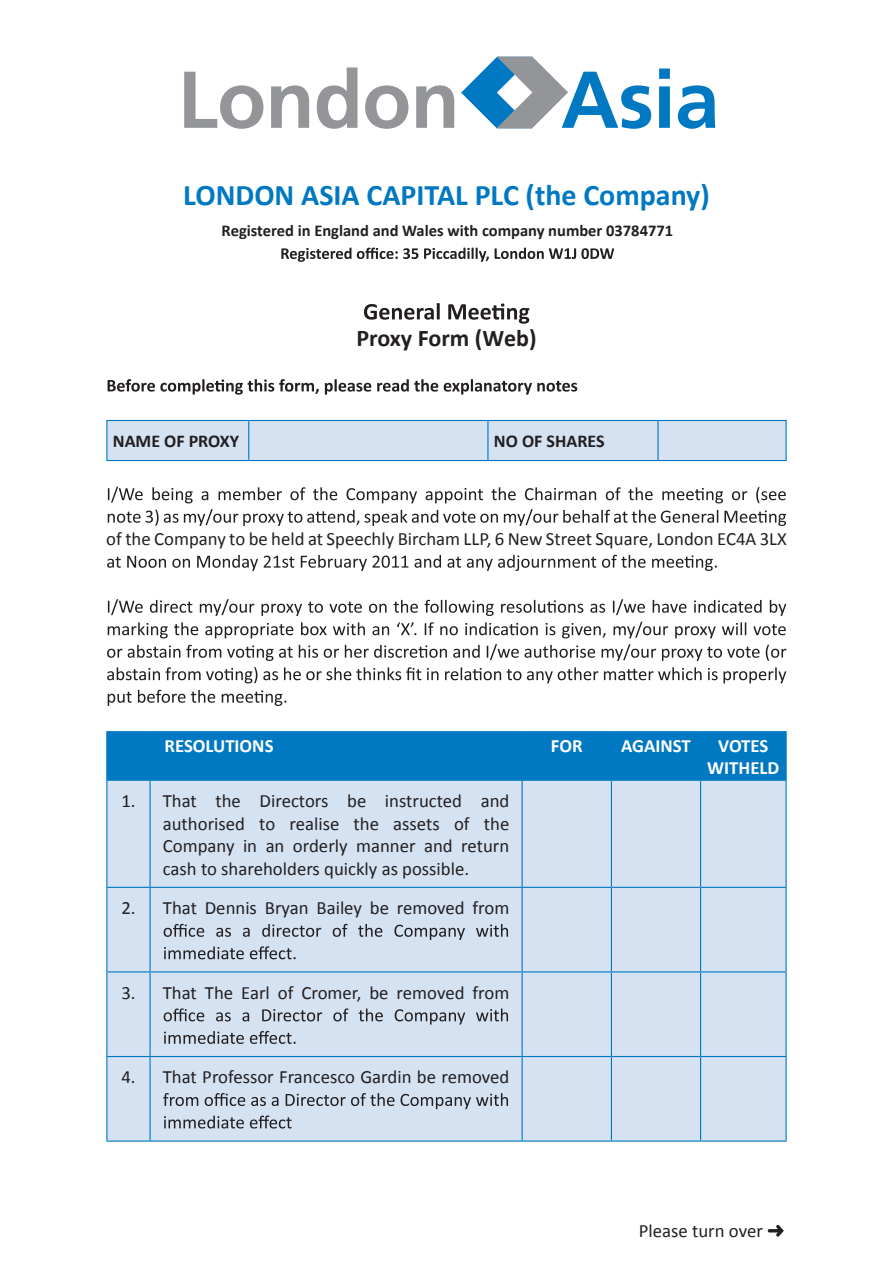
<style>
.page{position:relative;width:893px;height:1263px;background:#fff}
.page>*{position:absolute;margin:0;border:0;box-sizing:border-box;transform-origin:0 0}
.t1{font:700 80.4px "Frutiger";letter-spacing:-.01em;color:#939598}
.t2{font:700 80.4px "Frutiger";color:#0079c2}
.t3{font:700 30px "Calibri";color:#0079c2}
.t4{font:700 24px "Calibri";color:#231f20}
.t5{font:18.75px/22.5px "Calibri";color:#231f20;text-align:justify}
.t6{font:700 18.75px/22.5px "Calibri";color:#fff;text-align:center}
.t7{font:700 18px "Calibri";color:#231f20}
.t8{font:700 16.5px "Calibri";color:#231f20}
</style>
<div class="page">
<svg style="left:364px;top:303px;width:165px;height:21px"></svg>
<svg style="left:108px;top:379px;width:469px;height:16px"></svg>
<div style="left:107px;top:421px;width:678px;height:39px;background:#d4e2f2"></div>
<hr style="left:106px;top:420px;width:143px;height:1px;background:#0079c2">
<hr style="left:106px;top:421px;width:1px;height:39px;background:#0079c2">
<hr style="left:249px;top:420px;width:239px;height:1px;background:#0079c2">
<hr style="left:248px;top:421px;width:1px;height:39px;background:#0079c2">
<hr style="left:488px;top:420px;width:170px;height:1px;background:#0079c2">
<hr style="left:487px;top:421px;width:1px;height:39px;background:#0079c2">
<hr style="left:658px;top:420px;width:129px;height:1px;background:#0079c2">
<hr style="left:657px;top:421px;width:2px;height:39px;background:#0079c2">
<hr style="left:785px;top:421px;width:2px;height:39px;background:#0079c2">
<hr style="left:106px;top:460px;width:143px;height:1px;background:#0079c2">
<hr style="left:249px;top:460px;width:239px;height:1px;background:#0079c2">
<hr style="left:488px;top:460px;width:170px;height:1px;background:#0079c2">
<hr style="left:658px;top:460px;width:129px;height:1px;background:#0079c2">
<svg style="left:108px;top:487px;width:678px;height:16px"></svg>
<svg style="left:108px;top:509px;width:678px;height:17px"></svg>
<svg style="left:107px;top:555px;width:610px;height:16px"></svg>
<svg style="left:108px;top:599px;width:678px;height:17px"></svg>
<svg style="left:108px;top:622px;width:678px;height:16px"></svg>
<svg style="left:107px;top:644px;width:679px;height:17px"></svg>
<svg style="left:107px;top:667px;width:679px;height:16px"></svg>
<svg style="left:108px;top:690px;width:178px;height:16px"></svg>
<div style="left:107px;top:732px;width:678px;height:48px;background:#0079c2"></div>
<div style="left:107px;top:781px;width:678px;height:359px;background:#d4e2f2"></div>
<hr style="left:106px;top:731px;width:44px;height:1px;background:#0079c2">
<hr style="left:106px;top:732px;width:1px;height:48px;background:#0079c2">
<hr style="left:150px;top:731px;width:372px;height:1px;background:#0079c2">
<hr style="left:149px;top:732px;width:2px;height:48px;background:#0079c2">
<hr style="left:522px;top:731px;width:89px;height:1px;background:#0079c2">
<hr style="left:522px;top:732px;width:1px;height:48px;background:#0079c2">
<hr style="left:611px;top:731px;width:90px;height:1px;background:#0079c2">
<hr style="left:611px;top:732px;width:1px;height:48px;background:#0079c2">
<hr style="left:701px;top:731px;width:86px;height:1px;background:#0079c2">
<hr style="left:700px;top:732px;width:1px;height:48px;background:#0079c2">
<hr style="left:785px;top:732px;width:2px;height:48px;background:#0079c2">
<hr style="left:106px;top:780px;width:44px;height:1px;background:#0079c2">
<hr style="left:106px;top:781px;width:1px;height:106px;background:#0079c2">
<hr style="left:150px;top:780px;width:372px;height:1px;background:#0079c2">
<hr style="left:149px;top:781px;width:2px;height:106px;background:#0079c2">
<hr style="left:522px;top:780px;width:89px;height:1px;background:#0079c2">
<hr style="left:522px;top:781px;width:1px;height:106px;background:#0079c2">
<hr style="left:611px;top:780px;width:90px;height:1px;background:#0079c2">
<hr style="left:611px;top:781px;width:1px;height:106px;background:#0079c2">
<hr style="left:701px;top:780px;width:86px;height:1px;background:#0079c2">
<hr style="left:700px;top:781px;width:1px;height:106px;background:#0079c2">
<hr style="left:785px;top:781px;width:2px;height:106px;background:#0079c2">
<hr style="left:106px;top:887px;width:44px;height:1px;background:#0079c2">
<hr style="left:106px;top:888px;width:1px;height:83px;background:#0079c2">
<hr style="left:150px;top:887px;width:372px;height:1px;background:#0079c2">
<hr style="left:149px;top:888px;width:2px;height:83px;background:#0079c2">
<hr style="left:522px;top:887px;width:89px;height:1px;background:#0079c2">
<hr style="left:522px;top:888px;width:1px;height:83px;background:#0079c2">
<hr style="left:611px;top:887px;width:90px;height:1px;background:#0079c2">
<hr style="left:611px;top:888px;width:1px;height:83px;background:#0079c2">
<hr style="left:701px;top:887px;width:86px;height:1px;background:#0079c2">
<hr style="left:700px;top:888px;width:1px;height:83px;background:#0079c2">
<hr style="left:785px;top:888px;width:2px;height:83px;background:#0079c2">
<hr style="left:106px;top:971px;width:44px;height:1px;background:#0079c2">
<hr style="left:106px;top:972px;width:1px;height:84px;background:#0079c2">
<hr style="left:150px;top:971px;width:372px;height:1px;background:#0079c2">
<hr style="left:149px;top:972px;width:2px;height:84px;background:#0079c2">
<hr style="left:522px;top:971px;width:89px;height:1px;background:#0079c2">
<hr style="left:522px;top:972px;width:1px;height:84px;background:#0079c2">
<hr style="left:611px;top:971px;width:90px;height:1px;background:#0079c2">
<hr style="left:611px;top:972px;width:1px;height:84px;background:#0079c2">
<hr style="left:701px;top:971px;width:86px;height:1px;background:#0079c2">
<hr style="left:700px;top:972px;width:1px;height:84px;background:#0079c2">
<hr style="left:785px;top:972px;width:2px;height:84px;background:#0079c2">
<hr style="left:106px;top:1056px;width:44px;height:1px;background:#0079c2">
<hr style="left:106px;top:1057px;width:1px;height:83px;background:#0079c2">
<hr style="left:150px;top:1056px;width:372px;height:1px;background:#0079c2">
<hr style="left:149px;top:1057px;width:2px;height:83px;background:#0079c2">
<hr style="left:522px;top:1056px;width:89px;height:1px;background:#0079c2">
<hr style="left:522px;top:1057px;width:1px;height:83px;background:#0079c2">
<hr style="left:611px;top:1056px;width:90px;height:1px;background:#0079c2">
<hr style="left:611px;top:1057px;width:1px;height:83px;background:#0079c2">
<hr style="left:701px;top:1056px;width:86px;height:1px;background:#0079c2">
<hr style="left:700px;top:1057px;width:1px;height:83px;background:#0079c2">
<hr style="left:785px;top:1057px;width:2px;height:83px;background:#0079c2">
<hr style="left:106px;top:1140px;width:44px;height:2px;background:#0079c2">
<hr style="left:150px;top:1140px;width:372px;height:2px;background:#0079c2">
<hr style="left:522px;top:1140px;width:89px;height:2px;background:#0079c2">
<hr style="left:611px;top:1140px;width:90px;height:2px;background:#0079c2">
<hr style="left:701px;top:1140px;width:86px;height:2px;background:#0079c2">
<svg style="left:164px;top:924px;width:344px;height:16px;background:#b3becc"></svg>
<svg style="left:164px;top:946px;width:132px;height:13px;background:#a4aeba"></svg>
<svg style="left:164px;top:1008px;width:344px;height:16px;background:#b3becb"></svg>
<svg style="left:164px;top:1031px;width:132px;height:13px;background:#a3acb8"></svg>
<svg style="left:163px;top:1093px;width:345px;height:16px;background:#afbac6"></svg>
<svg style="left:164px;top:1115px;width:128px;height:13px;background:#a4aeba"></svg>
<svg style="left:768px;top:1225px;width:16px;height:12px"></svg>
<svg style="left:461px;top:57px;width:107px;height:71px"></svg>
<svg style="left:281px;top:248px;width:333px;height:14px"></svg>
<h1 class="t1" style="left:178px;top:53px;width:284px">London</h1>
<h1 class="t2" style="left:561px;top:53px;width:160px">Asia</h1>
<h2 class="t3" style="left:183px;top:176px;width:528px">LONDON ASIA CAPITAL PLC (the Company)</h2>
<p class="t8" style="left:222px;top:221px;width:453px">Registered in England and Wales with company number 03784771</p>
<p class="t4" style="left:356px;top:324px;width:182px">Proxy Form (Web)</p>
<p class="t7" style="left:113px;top:430px;width:128px">NAME OF PROXY</p>
<p class="t7" style="left:494px;top:430px;width:112px">NO OF SHARES</p>
<p class="t5" style="left:106px;top:527px;width:682px">of the Company to be held at Speechly Bircham LLP, 6 New Street Square, London EC4A 3LX</p>
<p class="t6" style="left:165px;top:733px;width:110px">RESOLUTIONS</p>
<p class="t6" style="left:551px;top:733px;width:33px">FOR</p>
<p class="t6" style="left:621px;top:733px;width:71px">AGAINST</p>
<p class="t6" style="left:707px;top:733px;width:73px">VOTES<br>WITHELD</p>
<p class="t5" style="left:163px;top:789px;width:348px;text-indent:-41px">1. That the Directors be instructed and authorised to realise the assets of the Company in an orderly manner and return cash to shareholders quickly as possible.</p>
<p class="t5" style="left:121px;top:896px;width:389px">2. That Dennis Bryan Bailey be removed from</p>
<p class="t5" style="left:121px;top:980px;width:389px">3. That The Earl of Cromer, be removed from</p>
<p class="t5" style="left:121px;top:1065px;width:390px">4. That Professor Francesco Gardin be removed</p>
<p class="t5" style="left:639px;top:1219px;width:125px">Please turn over</p>
</div>
